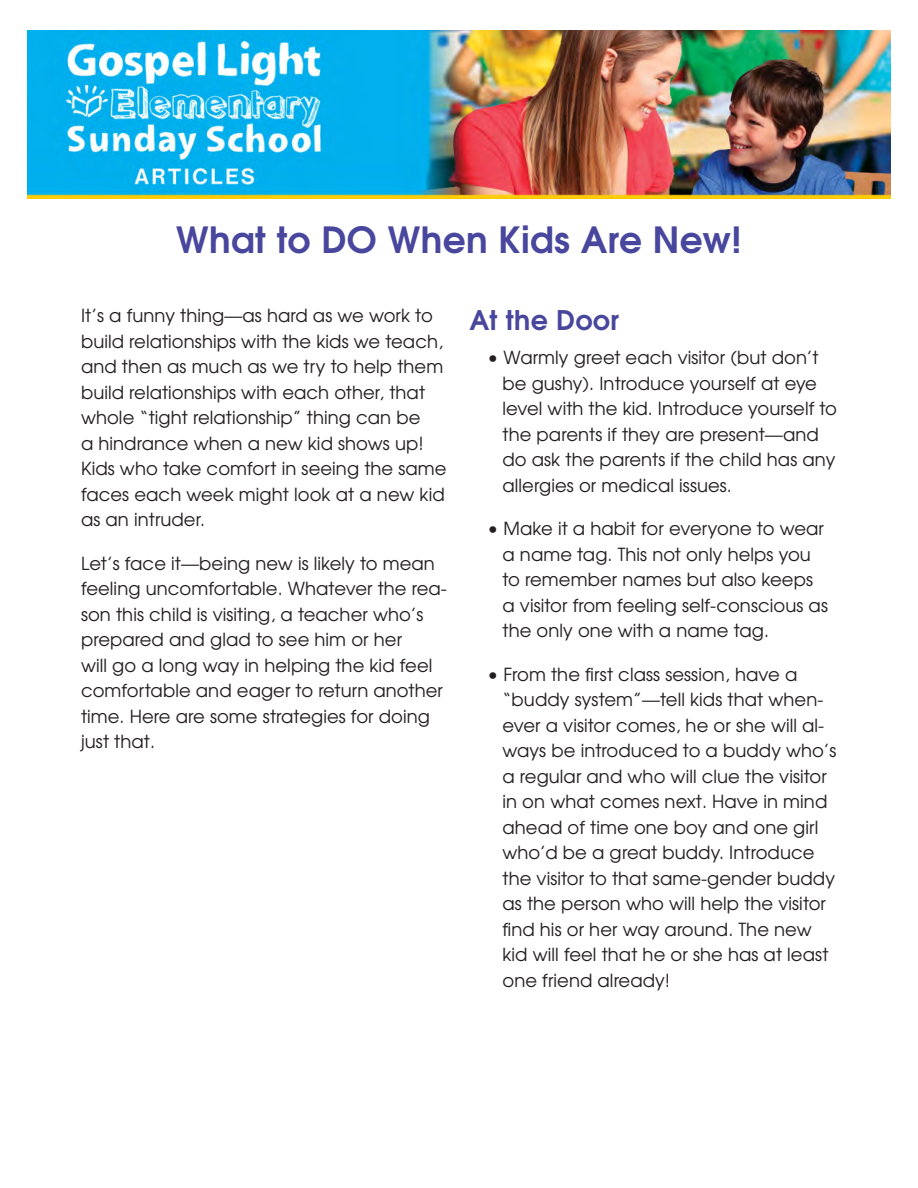
<style>
.page{position:relative;width:918px;height:1188px;background:#fff}
.page>*{position:absolute;margin:0;border:0;box-sizing:border-box;transform-origin:0 0}
.Headline{font:700 36px "Te X Gyre Adventor";letter-spacing:.01em;color:#48479d}
.Try_This{font:700 27px "Te X Gyre Adventor";letter-spacing:.01em;color:#48479d}
.Body{font:18px/25.5px "Te X Gyre Adventor";letter-spacing:.005em;color:#231f20}
</style>
<div class="page">
<img style="left:27px;top:31px;width:864px;height:167px">
<p class="Headline" style="left:176px;top:208px;width:567px">What to DO When Kids Are New!</p>
<p class="Body" style="left:81px;top:302px;width:367px">It’s a funny thing—as hard as we work to build relationships with the kids we teach, and then as much as we try to help them build relationships with each other, that whole “tight relationship” thing can be<br>a hindrance when a new kid shows up!<br>Kids who take comfort in seeing the same faces each week might look at a new kid as an intruder.</p>
<p class="Body" style="left:81px;top:549px;width:367px">Let’s face it—being new is likely to mean feeling uncomfortable. Whatever the rea&shy;son this child is visiting, a teacher who’s prepared and glad to see him or her<br>will go a long way in helping the kid feel comfortable and eager to return another time. Here are some strategies for doing just that.</p>
<p class="Try_This" style="left:470px;top:296px;width:151px">At the Door</p>
<p class="Body" style="left:502px;top:344px;width:336px;text-indent:-15px">• Warmly greet each visitor (but don’t be gushy). Introduce yourself at eye level with the kid. Introduce yourself to the parents if they are present—and do ask the parents if the child has any allergies or medical issues.</p>
<p class="Body" style="left:502px;top:515px;width:327px;text-indent:-15px">• Make it a habit for everyone to wear a name tag. This not only helps you to remember names but also keeps a visitor from feeling self-conscious as the only one with a name tag.</p>
<p class="Body" style="left:502px;top:660px;width:336px;text-indent:-15px">• From the first class session, have a “buddy system”—tell kids that when&shy;ever a visitor comes, he or she will al&shy;ways be introduced to a buddy who’s a regular and who will clue the visitor in on what comes next. Have in mind ahead of time one boy and one girl who’d be a great buddy. Introduce the visitor to that same-gender buddy as the person who will help the visitor find his or her way around. The new kid will feel that he or she has at least one friend already!</p>
</div>
